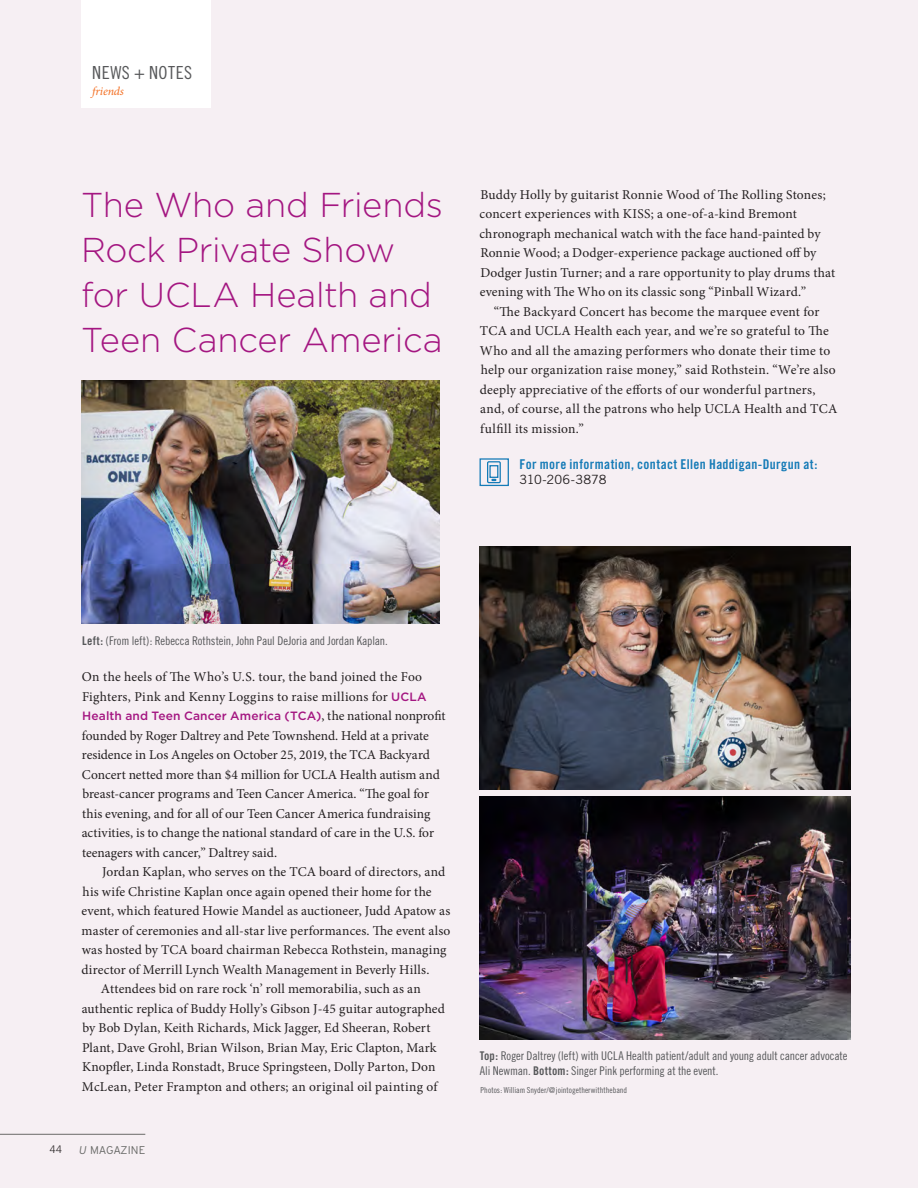
<style>
.page{position:relative;width:918px;height:1188px;background:#f6eff3}
.page>*{position:absolute;margin:0;border:0;box-sizing:border-box;transform-origin:0 0}
.D2_Headings{font:300 34.5px/45px "Gotham";letter-spacing:-.005em;color:#a41681}
.CS_Tab_Head{font:18px "Trade Gothic Cond Eighteen";letter-spacing:.03em;color:#57585a}
.Feature_2_Infographi{font:13.5px/19.5px "Minion Pro";letter-spacing:.01em;color:#231f20}
.CS_Mouse_Note{font:13.5px "Trade Gothic Bold Cond Twenty";letter-spacing:.025em;color:#157bb7}
.CS_Mouse_Note-2{font:12.75px "Trade Gothic";letter-spacing:-.01em;color:#231f20}
.Photo_Captions{font:12px/15px "Trade Gothic Cond Eighteen";letter-spacing:-.01em;color:#57585a}
.Feature_2_Infographi-2{font:500 12px "Gotham";letter-spacing:.01em;color:#a41681}
.CS_Tab_Subhead{font:italic 12px "Minion Pro";letter-spacing:-.01em;color:#f36e21}
.t1{font:300 11.25px "Interstate";letter-spacing:-.005em;color:#696a68}
.t2{font:300 10.5px "Trade Gothic";color:#231f20}
.Photo_Captions-2{font:8.25px "Trade Gothic Cond Eighteen";letter-spacing:.005em;color:#57585a}
.s1{font-family:"Trade Gothic Bold Cond Twenty"}
.s2{font-family:"Gotham";font-weight:500;font-size:12px;color:#a41681}
.s3{font-family:"Minion Pro";font-weight:400;font-size:13.5px;color:#231f20}
.s4{font-style:italic}
</style>
<div class="page">
<div style="left:81px;top:0;width:130px;height:108px;background:#fff"></div>
<svg style="left:479px;top:458px;width:30px;height:29px"></svg>
<img style="left:82px;top:381px;width:358px;height:243px">
<img style="left:479px;top:796px;width:371px;height:244px">
<img style="left:479px;top:547px;width:371px;height:243px">
<hr style="left:0;top:1134px;width:145px;height:1px;background:#696a68">
<p class="CS_Tab_Head" style="left:92px;top:62px;width:101px">NEWS + NOTES</p>
<p class="CS_Tab_Subhead" style="left:92px;top:83px;width:33px">friends</p>
<p class="D2_Headings" style="left:81px;top:181px;width:363px">The Who and Friends<br>Rock Private Show for UCLA Health and<br>Teen Cancer America</p>
<p class="Feature_2_Infographi" style="left:479px;top:185px;width:357px">Buddy Holly by guitarist Ronnie Wood of The Rolling Stones; concert experiences with KISS; a one-of-a-kind Bremont chronograph mechanical watch with the face hand-painted by Ronnie Wood; a Dodger-experience package auctioned off by Dodger Justin Turner; and a rare opportunity to play drums that evening with The Who on its classic song “Pinball Wizard.”</p>
<p class="Feature_2_Infographi" style="left:480px;top:302px;width:359px;text-indent:14px">“The Backyard Concert has become the marquee event for TCA and UCLA Health each year, and we’re so grateful to The Who and all the amazing performers who donate their time to help our organization raise money,” said Rothstein. “We’re also deeply appreciative of the efforts of our wonderful partners, and, of course, all the patrons who help UCLA Health and TCA fulfill its mission.”</p>
<p class="CS_Mouse_Note" style="left:520px;top:456px;width:299px">For more information, contact Ellen Haddigan-Durgun at:</p>
<p class="CS_Mouse_Note-2" style="left:520px;top:472px;width:88px">310-206-3878</p>
<p class="Photo_Captions" style="left:82px;top:633px;width:307px"><span class="s1">Left:</span> (From left): Rebecca Rothstein, John Paul DeJoria and Jordan Kaplan.</p>
<p class="Feature_2_Infographi" style="left:82px;top:667px;width:346px">On the heels of The Who’s U.S. tour, the band joined the Foo<br>Fighters, Pink and Kenny Loggins to raise millions for <span class="s2">UCLA</span></p>
<p class="Feature_2_Infographi-2" style="left:82px;top:708px;width:365px">Health and Teen Cancer America (TCA)<span class="s3">, the national nonprofit</span></p>
<p class="Feature_2_Infographi" style="left:82px;top:726px;width:360px">founded by Roger Daltrey and Pete Townshend. Held at a private residence in Los Angeles on October 25, 2019, the TCA Backyard Concert netted more than $4 million for UCLA Health autism and breast-cancer programs and Teen Cancer America. “The goal for this evening, and for all of our Teen Cancer America fundraising activities, is to change the national standard of care in the U.S. for teenagers with cancer,” Daltrey said.</p>
<p class="Feature_2_Infographi" style="left:82px;top:862px;width:371px;text-indent:21px">Jordan Kaplan, who serves on the TCA board of directors, and his wife Christine Kaplan once again opened their home for the event, which featured Howie Mandel as auctioneer, Judd Apatow as master of ceremonies and all-star live performances. The event also was hosted by TCA board chairman Rebecca Rothstein, managing director of Merrill Lynch Wealth Management in Beverly Hills.</p>
<p class="Feature_2_Infographi" style="left:82px;top:979px;width:365px;text-indent:19px">Attendees bid on rare rock ‘n’ roll memorabilia, such as an authentic replica of Buddy Holly’s Gibson J-45 guitar autographed by Bob Dylan, Keith Richards, Mick Jagger, Ed Sheeran, Robert Plant, Dave Grohl, Brian Wilson, Brian May, Eric Clapton, Mark Knopfler, Linda Ronstadt, Bruce Springsteen, Dolly Parton, Don McLean, Peter Frampton and others; an original oil painting of</p>
<p class="t2" style="left:50px;top:1143px;width:14px">44</p>
<p class="t1" style="left:79px;top:1144px;width:68px"><span class="s4">U</span> MAGAZINE</p>
<p class="Photo_Captions" style="left:480px;top:1048px;width:369px"><span class="s1">Top:</span> Roger Daltrey (left) with UCLA Health patient/adult and young adult cancer advocate<br>Ali Newman. <span class="s1">Bottom:</span> Singer Pink performing at the event.</p>
<p class="Photo_Captions-2" style="left:481px;top:1085px;width:148px">Photos: William Snyder/@jointogetherwiththeband</p>
</div>
